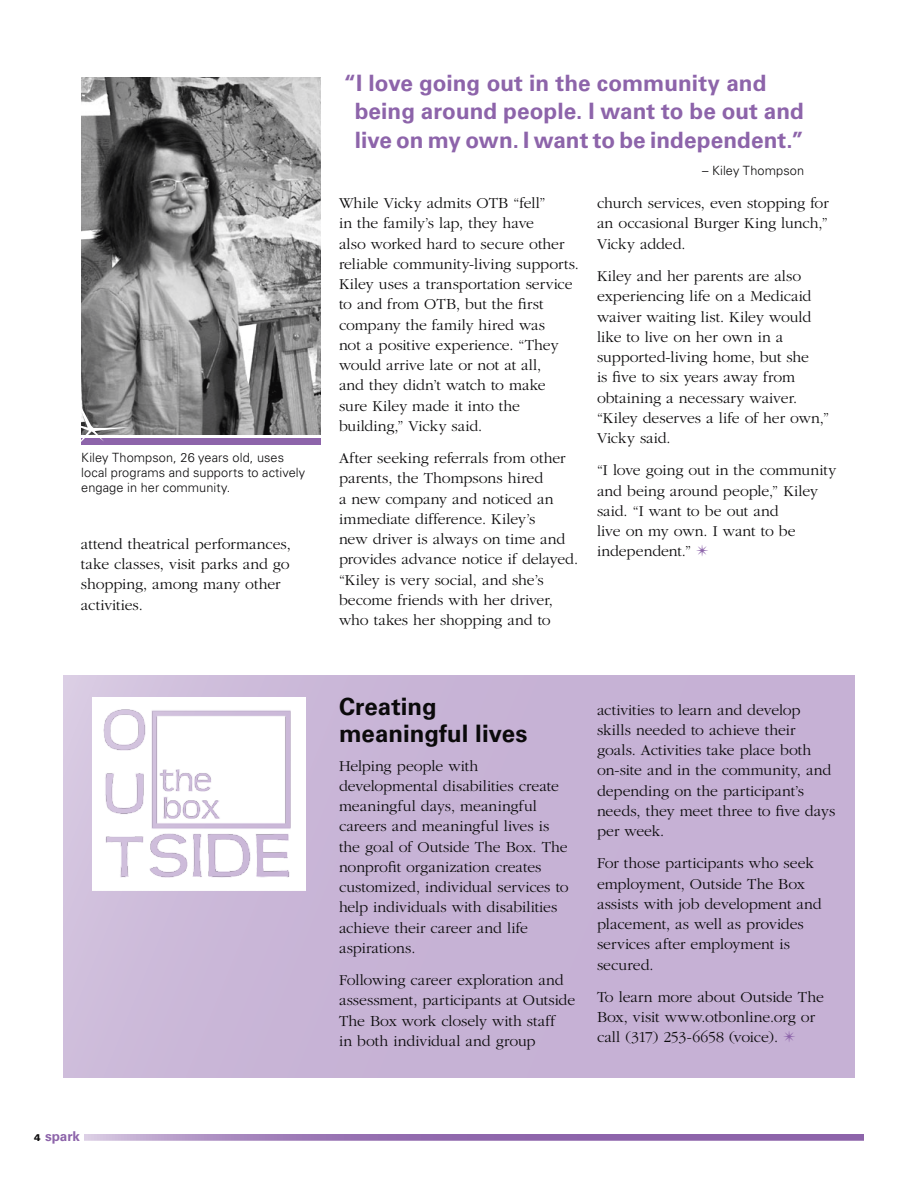
<style>
.page{position:relative;width:918px;height:1188px;background:#fff}
.page>*{position:absolute;margin:0;border:0;box-sizing:border-box;transform-origin:0 0}
.t1{font:700 24px/27px "Univers";color:#0b0a0b}
.t2{font:700 22.5px/28.5px "Univers";letter-spacing:.005em;color:#8d64aa}
.t3{font:300 15.75px/20.2px "Garamond";color:#0b0a0b}
.t4{font:700 13.5px "Univers";letter-spacing:-.005em;color:#8d64aa}
.t5{font:300 12.75px/15px "Univers";letter-spacing:.01em;color:#0b0a0b}
.s1{font-weight:900;font-size:9.75px;color:#0b0a0b}
.s2{color:#8d64aa}
</style>
<div class="page">
<img style="left:81px;top:77px;width:240px;height:358px">
<div style="left:81px;top:438px;width:240px;height:7px;background:#8d64aa"></div>
<svg style="left:81px;top:393px;width:49px;height:49px"></svg>
<div style="left:63px;top:675px;width:792px;height:402px;background:#c6b2d5"></div>
<img style="left:93px;top:698px;width:212px;height:193px">
<svg style="left:84px;top:1134px;width:780px;height:7px;background:#9d7bb7"></svg>
<p class="t5" style="left:81px;top:450px;width:226px">Kiley Thompson, 26 years old, uses local programs and supports to actively engage in her community.</p>
<p class="t3" style="left:81px;top:534px;width:211px">attend theatrical performances, take classes, visit parks and go shopping, among many other activities.</p>
<p class="t4" style="left:34px;top:1128px;width:47px"><span class="s1">4</span> spark</p>
<h2 class="t2" style="left:355px;top:69px;width:451px;text-indent:-11px">“I love going out in the community and being around people. I want to be out and live on my own. I want to be independent.”</h2>
<p class="t5" style="left:702px;top:163px;width:103px">– Kiley Thompson</p>
<p class="t3" style="left:339px;top:193px;width:241px">While Vicky admits OTB “fell”<br>in the family’s lap, they have<br>also worked hard to secure other reliable community-living supports.<br>Kiley uses a transportation service to and from OTB, but the first company the family hired was<br>not a positive experience. “They would arrive late or not at all,<br>and they didn’t watch to make<br>sure Kiley made it into the building,” Vicky said.</p>
<p class="t3" style="left:339px;top:448px;width:241px">After seeking referrals from other parents, the Thompsons hired<br>a new company and noticed an immediate difference. Kiley’s<br>new driver is always on time and provides advance notice if delayed. “Kiley is very social, and she’s become friends with her driver, who takes her shopping and to</p>
<p class="t3" style="left:597px;top:193px;width:233px;text-align:justify">church services, even stopping for an occasional Burger King lunch,” Vicky added.</p>
<p class="t3" style="left:597px;top:266px;width:234px">Kiley and her parents are also experiencing life on a Medicaid waiver waiting list. Kiley would like to live on her own in a supported-living home, but she<br>is five to six years away from obtaining a necessary waiver. “Kiley deserves a life of her own,”<br>Vicky said.</p>
<p class="t3" style="left:597px;top:461px;width:241px">“I love going out in the community and being around people,” Kiley said. “I want to be out and<br>live on my own. I want to be independent.” <span class="s2">✴</span></p>
<h1 class="t1" style="left:339px;top:693px;width:190px">Creating meaningful lives</h1>
<p class="t3" style="left:339px;top:756px;width:231px">Helping people with developmental disabilities create meaningful days, meaningful careers and meaningful lives is the goal of Outside The Box. The nonprofit organization creates customized, individual services to help individuals with disabilities achieve their career and life aspirations.</p>
<p class="t3" style="left:339px;top:970px;width:238px">Following career exploration and assessment, participants at Outside<br>The Box work closely with staff<br>in both individual and group</p>
<p class="t3" style="left:597px;top:700px;width:240px">activities to learn and develop skills needed to achieve their goals. Activities take place both on-site and in the community, and depending on the participant’s needs, they meet three to five days per week.</p>
<p class="t3" style="left:597px;top:854px;width:226px">For those participants who seek employment, Outside The Box assists with job development and placement, as well as provides services after employment is secured.</p>
<p class="t3" style="left:597px;top:987px;width:228px">To learn more about Outside The<br>Box, visit www.otbonline.org or call (317) 253-6658 (voice). <span class="s2">✴</span></p>
</div>
